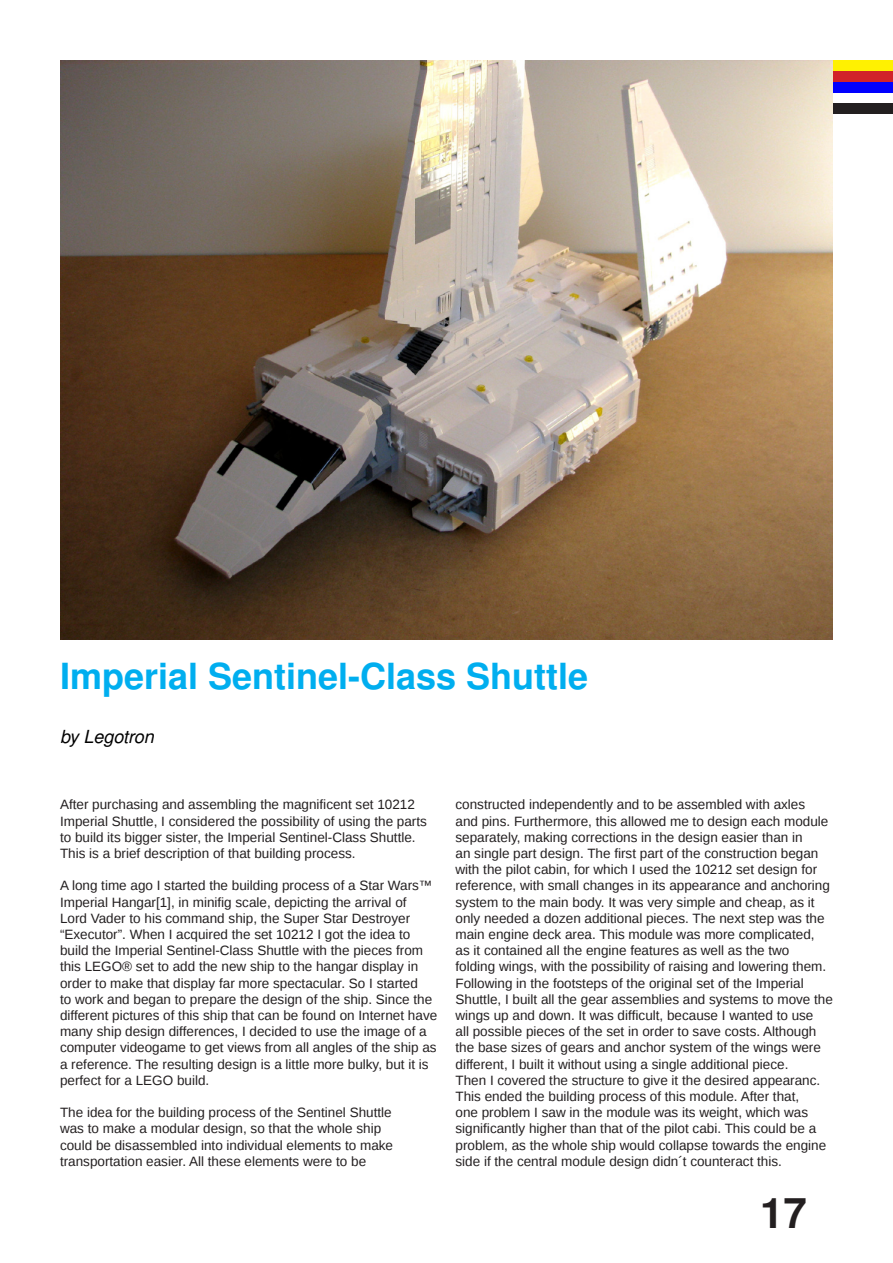
<style>
.page{position:relative;width:893px;height:1263px;background:#fff}
.page>*{position:absolute;margin:0;border:0;box-sizing:border-box;transform-origin:0 0}
.t1{font:700 42px "Free Sans";color:#231f20}
.t2{font:700 36px "Free Sans";color:#00aeef}
.t3{font:italic 18px "Free Sans";color:#000}
.t4{font:13.5px/16.2px "Liberation Sans";color:#231f20}
</style>
<div class="page">
<div style="left:833px;top:103px;width:60px;height:11px;background:#231f20"></div>
<div style="left:833px;top:82px;width:60px;height:11px;background:#00f"></div>
<div style="left:833px;top:71px;width:60px;height:11px;background:#d1232a"></div>
<div style="left:833px;top:60px;width:60px;height:11px;background:#fff101"></div>
<img style="left:60px;top:60px;width:773px;height:580px">
<h2 class="t2" style="left:60px;top:660px;width:530px">Imperial Sentinel-Class Shuttle</h2>
<h3 class="t3" style="left:60px;top:729px;width:95px">by Legotron</h3>
<p class="t4" style="left:60px;top:796px;width:368px">After purchasing and assembling the magnificent set 10212<br>Imperial Shuttle, I considered the possibility of using the parts to build its bigger sister, the Imperial Sentinel-Class Shuttle.<br>This is a brief description of that building process.</p>
<p class="t4" style="left:60px;top:877px;width:379px">A long time ago I started the building process of a Star Wars™ Imperial Hangar[1], in minifig scale, depicting the arrival of<br>Lord Vader to his command ship, the Super Star Destroyer “Executor”. When I acquired the set 10212 I got the idea to build the Imperial Sentinel-Class Shuttle with the pieces from this LEGO® set to add the new ship to the hangar display in order to make that display far more spectacular. So I started<br>to work and began to prepare the design of the ship. Since the different pictures of this ship that can be found on Internet have many ship design differences, I decided to use the image of a computer videogame to get views from all angles of the ship as a reference. The resulting design is a little more bulky, but it is perfect for a LEGO build.</p>
<p class="t4" style="left:60px;top:1104px;width:335px">The idea for the building process of the Sentinel Shuttle was to make a modular design, so that the whole ship could be disassembled into individual elements to make transportation easier. All these elements were to be</p>
<p class="t4" style="left:455px;top:796px;width:379px">constructed independently and to be assembled with axles<br>and pins. Furthermore, this allowed me to design each module separately, making corrections in the design easier than in<br>an single part design. The first part of the construction began with the pilot cabin, for which I used the 10212 set design for reference, with small changes in its appearance and anchoring system to the main body. It was very simple and cheap, as it only needed a dozen additional pieces. The next step was the main engine deck area. This module was more complicated,<br>as it contained all the engine features as well as the two<br>folding wings, with the possibility of raising and lowering them.<br>Following in the footsteps of the original set of the Imperial Shuttle, I built all the gear assemblies and systems to move the wings up and down. It was difficult, because I wanted to use<br>all possible pieces of the set in order to save costs. Although the base sizes of gears and anchor system of the wings were different, I built it without using a single additional piece.<br>Then I covered the structure to give it the desired appearanc.<br>This ended the building process of this module. After that,<br>one problem I saw in the module was its weight, which was significantly higher than that of the pilot cabi. This could be a problem, as the whole ship would collapse towards the engine side if the central module design didn´t counteract this.</p>
<h1 class="t1" style="left:760px;top:1194px;width:48px">17</h1>
</div>
